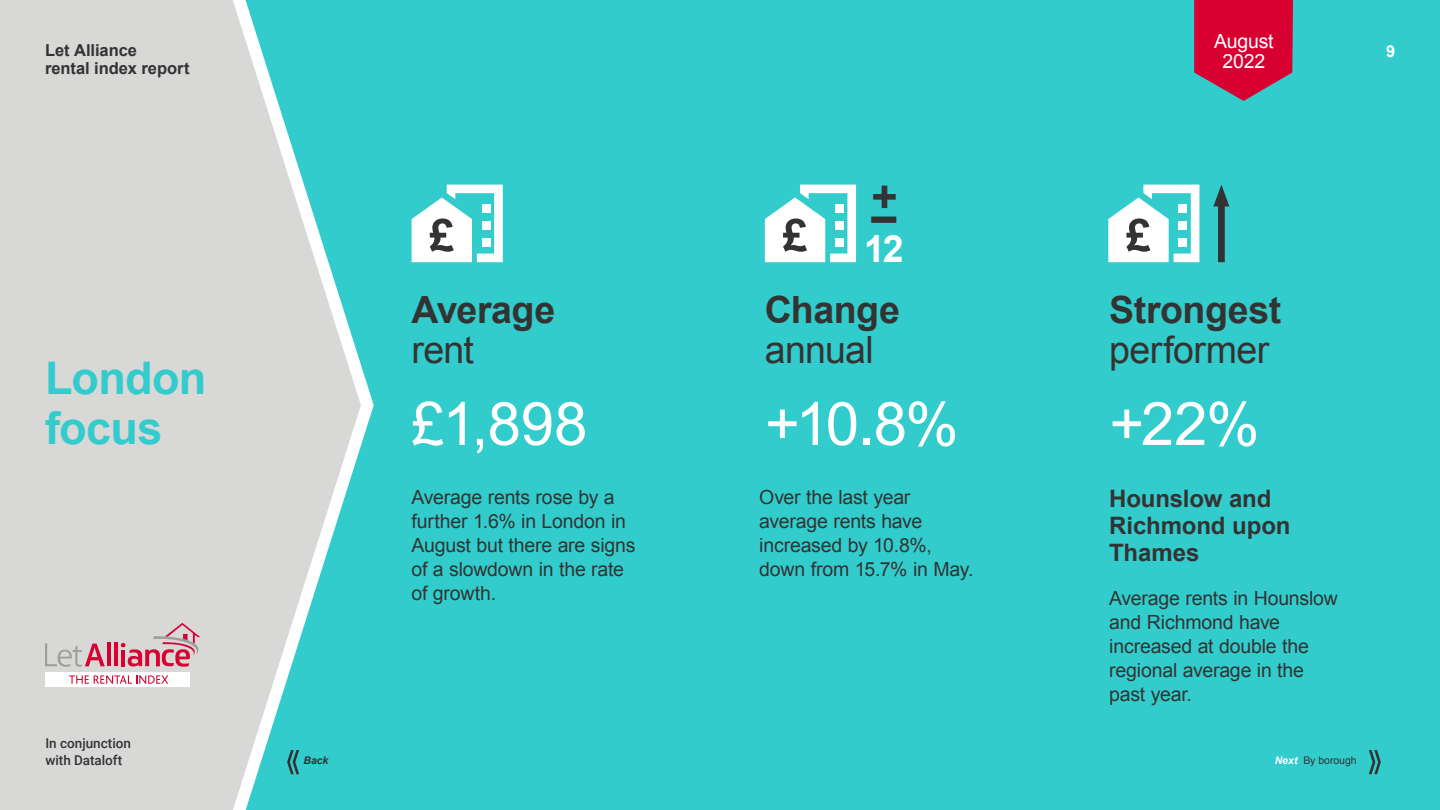
<style>
.page{position:relative;width:1440px;height:810px;background:#3cc}
.page>*{position:absolute;margin:0;border:0;box-sizing:border-box;transform-origin:0 0}
.t1{font:60px "Arial";letter-spacing:-.005em;color:#fff}
.t2{font:700 45px/49.5px "Arial";letter-spacing:-.015em;color:#3cc}
.t3{font:700 45px "Arial";color:#333}
.t4{font:700 37.5px "Arial";letter-spacing:-.01em;color:#333}
.t5{font:37.5px "Arial";letter-spacing:-.015em;color:#333}
.t6{font:700 37.5px "Arial";color:#fff}
.t7{font:700 24px/27px "Arial";letter-spacing:-.005em;color:#333}
.t8{font:19.5px/24px "Arial";letter-spacing:-.01em;color:#333}
.t9{font:19.5px/19.5px "Arial";letter-spacing:-.01em;color:#fff;text-align:center}
.t10{font:700 16.5px/18.8px "Arial";letter-spacing:-.005em;color:#333}
.t11{font:700 16.5px "Arial";color:#fff}
.t12{font:500 13.5px/16.5px "Roboto";color:#333}
.t13{font:10.5px "Arial";letter-spacing:-.005em;color:#333}
.t14{font:italic 700 10.5px "Arial";color:#333}
.s1{font-weight:700;font-style:italic;color:#fff}
</style>
<div class="page">
<svg style="left:0;top:0;width:361px;height:810px;background:#c1d7d6"></svg>
<svg style="left:1194px;top:0;width:99px;height:101px;background:#be1d46"></svg>
<svg style="left:412px;top:185px;width:91px;height:77px"></svg>
<svg style="left:1108px;top:185px;width:91px;height:77px"></svg>
<svg style="left:765px;top:185px;width:91px;height:77px"></svg>
<div style="left:1218px;top:197px;width:7px;height:65px;background:#333"></div>
<svg style="left:1213px;top:185px;width:16px;height:22px"></svg>
<svg style="left:45px;top:643px;width:60px;height:24px"></svg>
<hr style="left:107px;top:643px;width:3px;height:23px;background:#d70030">
<hr style="left:114px;top:643px;width:4px;height:23px;background:#d70030">
<svg style="left:121px;top:623px;width:83px;height:44px;background:#d5a5af"></svg>
<div style="left:45px;top:672px;width:145px;height:15px;background:#fff"></div>
<svg style="left:69px;top:675px;width:99px;height:9px"></svg>
<svg style="left:1369px;top:750px;width:12px;height:24px"></svg>
<svg style="left:287px;top:750px;width:12px;height:24px"></svg>
<p class="t10" style="left:45px;top:41px;width:146px">Let Alliance<br>rental index report</p>
<h2 class="t2" style="left:45px;top:355px;width:163px">London focus</h2>
<p class="t12" style="left:45px;top:735px;width:87px">In conjunction with Dataloft</p>
<p class="t9" style="left:1214px;top:32px;width:61px">August<br>2022</p>
<p class="t11" style="left:1386px;top:40px;width:11px">9</p>
<h2 class="t3" style="left:872px;top:177px;width:28px">+–</h2>
<h3 class="t6" style="left:864px;top:224px;width:41px">12</h3>
<h3 class="t4" style="left:765px;top:285px;width:137px">Change</h3>
<h3 class="t5" style="left:765px;top:325px;width:110px">annual</h3>
<h3 class="t4" style="left:1109px;top:285px;width:173px">Strongest</h3>
<h3 class="t5" style="left:1109px;top:325px;width:161px">performer</h3>
<h3 class="t4" style="left:412px;top:285px;width:145px">Average</h3>
<h3 class="t5" style="left:412px;top:325px;width:64px">rent</h3>
<h1 class="t1" style="left:412px;top:385px;width:177px">£1,898</h1>
<h1 class="t1" style="left:765px;top:385px;width:195px">+10.8%</h1>
<h1 class="t1" style="left:1109px;top:385px;width:152px">+22%</h1>
<p class="t8" style="left:412px;top:485px;width:225px">Average rents rose by a further 1.6% in London in<br>August but there are signs of a slowdown in the rate of growth.</p>
<p class="t8" style="left:759px;top:485px;width:216px">Over the last year average rents have increased by 10.8%, down from 15.7% in May.</p>
<p class="t7" style="left:1109px;top:486px;width:183px">Hounslow and<br>Richmond upon<br>Thames</p>
<p class="t8" style="left:1109px;top:586px;width:230px">Average rents in Hounslow and Richmond have increased at double the regional average in the past year.</p>
<p class="t14" style="left:303px;top:754px;width:27px">Back</p>
<p class="t13" style="left:1275px;top:754px;width:83px"><span class="s1">Next</span> By borough</p>
</div>
